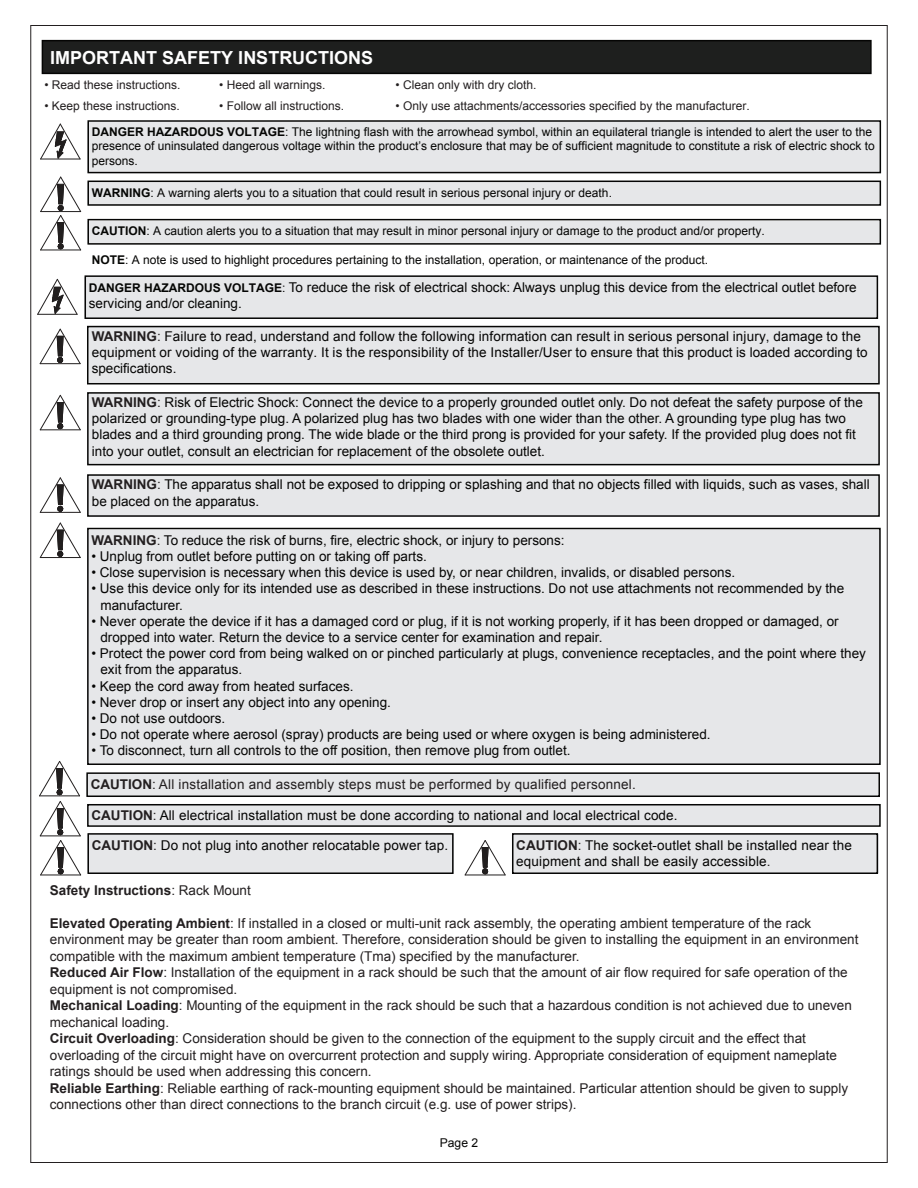
<style>
.page{position:relative;width:918px;height:1188px;background:#fff}
.page>*{position:absolute;margin:0;border:0;box-sizing:border-box;transform-origin:0 0}
.t1{font:700 18px "Arial";color:#fff}
.t2{font:13.5px/16.2px "Arial";color:#050504}
.t3{font:13.5px/16.5px "Arial";color:#231f20}
.t4{font:700 13.5px "Arial";color:#231f20}
.t5{font:12.15px "Arial";color:#050504}
.t6{font:12px/14.4px "Arial";color:#050504}
.t7{font:12px "Arial";color:#231f20}
.s1{font-weight:700;color:#050604}
.s2{font-weight:700}
.s3{color:#050604}
.s4{font-weight:700;font-size:12px;color:#050604}
.s5{font-weight:700;font-size:12px}
.s6{font-size:12px}
.s7{font-weight:700;color:#231f20}
.s8{color:#231f20}
.s9{font-weight:400}
</style>
<div class="page">
<div style="left:42px;top:40px;width:830px;height:34px;background:#1e1f1e;border:2px solid #050504"></div>
<div style="left:87px;top:122px;width:793px;height:51px;background:#e6e7e9"></div>
<div style="left:87px;top:120px;width:794px;height:53px;border:2px solid #050504"></div>
<svg style="left:40px;top:123px;width:41px;height:37px"></svg>
<div style="left:87px;top:182px;width:793px;height:23px;background:#e6e7e9"></div>
<div style="left:87px;top:181px;width:794px;height:25px;border:2px solid #050504"></div>
<svg style="left:40px;top:176px;width:42px;height:75px"></svg>
<div style="left:87px;top:221px;width:793px;height:23px;background:#e6e7e9"></div>
<div style="left:87px;top:219px;width:794px;height:26px;border:2px solid #050504"></div>
<div style="left:87px;top:835px;width:367px;height:38px;background:#e6e7e9"></div>
<div style="left:87px;top:833px;width:367px;height:41px;border:2px solid #050504"></div>
<svg style="left:464px;top:840px;width:42px;height:36px"></svg>
<div style="left:512px;top:835px;width:367px;height:38px;background:#e6e7e9"></div>
<div style="left:512px;top:833px;width:366px;height:41px;border:2px solid #050504"></div>
<div style="left:84px;top:277px;width:793px;height:41px;background:#e6e7e9"></div>
<div style="left:85px;top:275px;width:793px;height:44px;border:2px solid #050504"></div>
<svg style="left:37px;top:278px;width:41px;height:37px"></svg>
<div style="left:87px;top:327px;width:793px;height:56px;background:#e6e7e9"></div>
<div style="left:87px;top:326px;width:793px;height:58px;border:2px solid #050504"></div>
<svg style="left:39px;top:328px;width:42px;height:37px"></svg>
<svg style="left:39px;top:522px;width:42px;height:36px"></svg>
<div style="left:87px;top:530px;width:793px;height:234px;background:#e6e7e9"></div>
<div style="left:87px;top:528px;width:794px;height:237px;border:2px solid #050504"></div>
<div style="left:87px;top:393px;width:793px;height:72px;background:#e6e7e9"></div>
<div style="left:87px;top:392px;width:793px;height:73px;border:2px solid #050504"></div>
<svg style="left:39px;top:394px;width:42px;height:37px"></svg>
<div style="left:87px;top:475px;width:793px;height:41px;background:#e6e7e9"></div>
<div style="left:87px;top:474px;width:793px;height:43px;border:2px solid #050504"></div>
<svg style="left:39px;top:477px;width:42px;height:36px"></svg>
<div style="left:87px;top:806px;width:793px;height:19px;background:#e6e7e9"></div>
<div style="left:87px;top:804px;width:794px;height:23px;border:2px solid #050504"></div>
<div style="left:86px;top:774px;width:793px;height:22px;background:#e6e7e9"></div>
<div style="left:86px;top:772px;width:794px;height:25px;border:2px solid #050504"></div>
<svg style="left:39px;top:761px;width:43px;height:115px"></svg>
<h1 class="t1" style="left:50px;top:46px;width:325px">IMPORTANT SAFETY INSTRUCTIONS</h1>
<p class="t7" style="left:44px;top:77px;width:138px">• Read these instructions.</p>
<p class="t7" style="left:44px;top:98px;width:137px">• Keep these instructions.</p>
<p class="t7" style="left:219px;top:77px;width:108px">• Heed all warnings.</p>
<p class="t7" style="left:219px;top:98px;width:126px">• Follow all instructions.</p>
<p class="t7" style="left:396px;top:77px;width:142px">• Clean only with dry cloth.</p>
<p class="t7" style="left:396px;top:98px;width:356px">• Only use attachments/accessories specified by the manufacturer.</p>
<p class="t6" style="left:92px;top:125px;width:785px"><span class="s1">DANGER HAZARDOUS</span> <span class="s2">VOLTAGE</span>: <span class="s3">The lightning flash with the arrowhead symbol, within an</span> equilateral triangle is intended to alert the user to the presence of uninsulated dangerous voltage within the product’s enclosure that may be of sufficient magnitude to constitute a risk of electric shock to persons.</p>
<p class="t6" style="left:92px;top:185px;width:522px"><span class="s1">WARNING</span>: A warning alerts you to a situation that could result in serious personal injury or death.</p>
<p class="t6" style="left:92px;top:224px;width:674px"><span class="s1">CAUTION</span>: A caution alerts you to a situation that may result in minor personal injury or damage to the product and/or property.</p>
<p class="t6" style="left:92px;top:253px;width:618px"><span class="s1">NOTE</span>: A note is used to highlight procedures pertaining to the installation, operation, or maintenance of the product.</p>
<p class="t2" style="left:89px;top:280px;width:769px"><span class="s4">DANGER HAZARDOUS</span> <span class="s5">VOLTAGE</span><span class="s6">:</span> To reduce the risk of electrical shock: Always unplug this device from the electrical outlet before servicing and/or cleaning.</p>
<p class="t2" style="left:92px;top:328px;width:777px"><span class="s7">WARNING</span><span class="s8">:</span> Failure to read, understand and follow the following information can result in serious personal injury, damage to the equipment or voiding of the warranty. It is the responsibility of the Installer/User to ensure that this product is loaded according to specifications.</p>
<p class="t2" style="left:92px;top:394px;width:773px"><span class="s7">WARNING</span><span class="s8">:</span> Risk of Electric Shock: Connect the device to a properly grounded outlet only. Do not defeat the safety purpose of the polarized or grounding-type plug. A polarized plug has two blades with one wider than the other. A grounding type plug has two blades and a third grounding prong. The wide blade or the third prong is provided for your safety. If the provided plug does not fit into your outlet, consult an electrician for replacement of the obsolete outlet.</p>
<p class="t2" style="left:92px;top:477px;width:779px"><span class="s7">WARNING</span><span class="s8">:</span> The apparatus shall not be exposed to dripping or splashing and that no objects filled with liquids, such as vases, shall be placed on the apparatus.</p>
<p class="t2" style="left:91px;top:532px;width:475px"><span class="s7">WARNING</span><span class="s8">:</span> To reduce the risk of burns, fire, electric shock, or injury to persons:</p>
<p class="t2" style="left:91px;top:548px;width:337px">• Unplug from outlet before putting on or taking off parts.</p>
<p class="t2" style="left:91px;top:564px;width:645px">• Close supervision is necessary when this device is used by, or near children, invalids, or disabled persons.</p>
<p class="t2" style="left:100px;top:581px;width:745px;text-indent:-9px">• Use this device only for its intended use as described in these instructions. Do not use attachments not recommended by the manufacturer.</p>
<p class="t2" style="left:100px;top:613px;width:740px;text-indent:-9px">• Never operate the device if it has a damaged cord or plug, if it is not working properly, if it has been dropped or damaged, or dropped into water. Return the device to a service center for examination and repair.</p>
<p class="t2" style="left:100px;top:645px;width:767px;text-indent:-9px">• Protect the power cord from being walked on or pinched particularly at plugs, convenience receptacles, and the point where they exit from the apparatus.</p>
<p class="t2" style="left:91px;top:678px;width:264px">• Keep the cord away from heated surfaces.</p>
<p class="t2" style="left:91px;top:694px;width:301px">• Never drop or insert any object into any opening.</p>
<p class="t2" style="left:91px;top:710px;width:135px">• Do not use outdoors.</p>
<p class="t2" style="left:91px;top:726px;width:621px">• Do not operate where aerosol (spray) products are being used or where oxygen is being administered.</p>
<p class="t2" style="left:91px;top:743px;width:481px">• To disconnect, turn all controls to the off position, then remove plug from outlet.</p>
<p class="t3" style="left:91px;top:776px;width:547px"><span class="s2">CAUTION</span>: All installation and assembly steps must be performed by qualified personnel.</p>
<p class="t2" style="left:91px;top:808px;width:588px"><span class="s7">CAUTION</span><span class="s8">:</span> All electrical installation must be done according to national and local electrical code.</p>
<p class="t2" style="left:92px;top:837px;width:358px"><span class="s7">CAUTION</span><span class="s8">:</span> Do not plug into another relocatable power tap.</p>
<p class="t2" style="left:516px;top:837px;width:337px"><span class="s7">CAUTION</span><span class="s8">:</span> The socket-outlet shall be installed near the equipment and shall be easily accessible<span class="s8">.</span></p>
<p class="t4" style="left:50px;top:881px;width:203px">Safety Instructions<span class="s9">: Rack Mount</span></p>
<p class="t3" style="left:50px;top:915px;width:810px"><span class="s2">Elevated Operating Ambient</span>: If installed in a closed or multi-unit rack assembly, the operating ambient temperature of the rack environment may be greater than room ambient. Therefore, consideration should be given to installing the equipment in an environment compatible with the maximum ambient temperature (Tma) specified by the manufacturer.<br><span class="s2">Reduced Air Flow</span>: Installation of the equipment in a rack should be such that the amount of air flow required for safe operation of the equipment is not compromised.<br><span class="s2">Mechanical Loading</span>: Mounting of the equipment in the rack should be such that a hazardous condition is not achieved due to uneven mechanical loading.<br><span class="s2">Circuit Overloading</span>: Consideration should be given to the connection of the equipment to the supply circuit and the effect that overloading of the circuit might have on overcurrent protection and supply wiring. Appropriate consideration of equipment nameplate ratings should be used when addressing this concern.<br><span class="s2">Reliable Earthing</span>: Reliable earthing of rack-mounting equipment should be maintained. Particular attention should be given to supply connections other than direct connections to the branch circuit (e.g. use of power strips).</p>
<p class="t5" style="left:440px;top:1135px;width:40px">Page 2</p>
</div>
